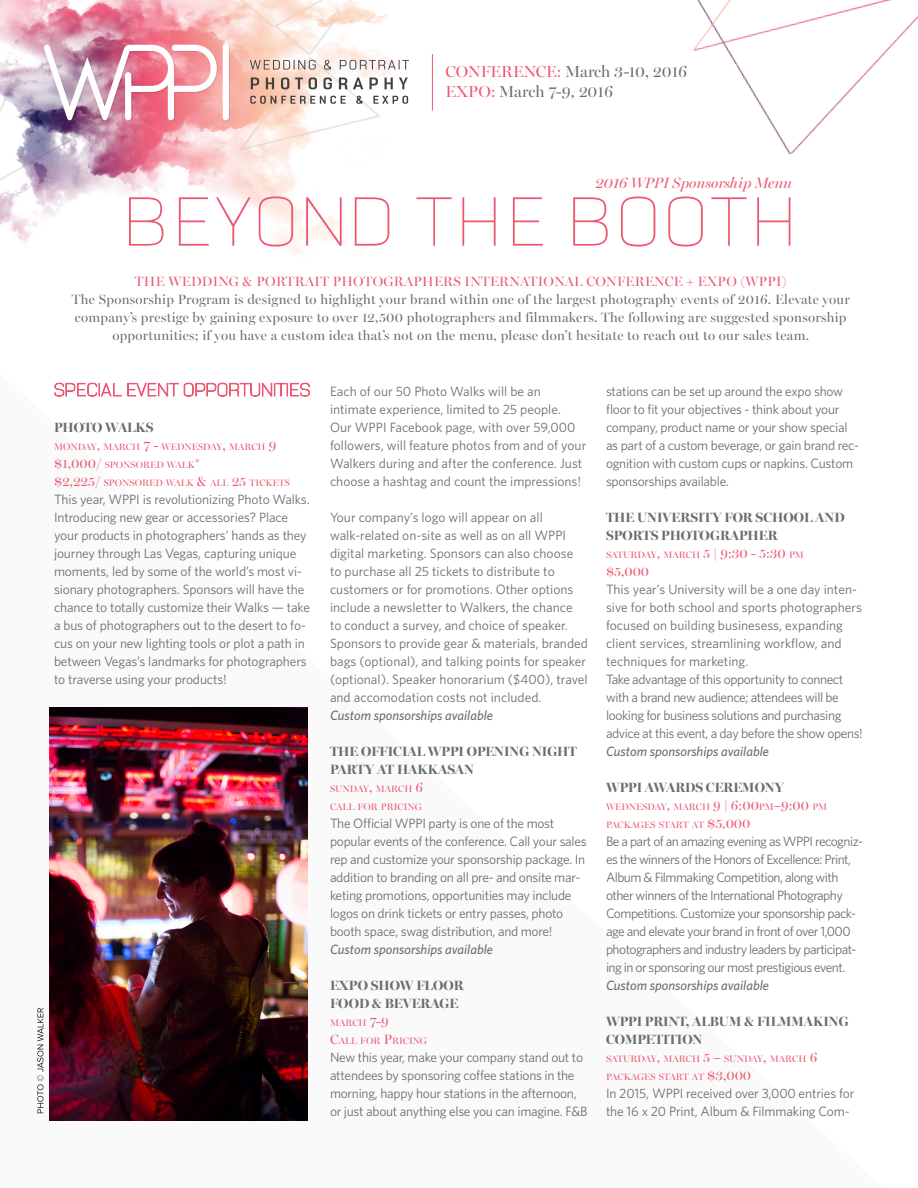
<style>
.page{position:relative;width:918px;height:1188px;background:#fff}
.page>*{position:absolute;margin:0;border:0;box-sizing:border-box;transform-origin:0 0}
.t1{font:100 69px "Nota Bene";letter-spacing:.04em;color:#ed5771}
.t2{font:16.05px/19.2px "Miller Banner";color:#6c6d70}
.t3{font:italic 15px "Miller Banner";color:#ed5771}
.t4{font:13.5px/18px "Whitney";letter-spacing:-.02em;color:#6c6d70}
.t5{font:13.5px/18px "Whitney";color:#6c6d70}
.t6{font:13.5px/18px "Whitney";letter-spacing:-.04em;color:#6c6d70}
.t7{font:13.5px/18px "Miller Banner";letter-spacing:.02em;color:#6c6d70;text-align:center}
.t8{font:700 13.5px/18px "Miller Banner";color:#6c6d70}
.t9{font:italic 500 13.5px "Whitney";color:#6c6d70}
.t10{font:13.5px "Miller Banner";letter-spacing:.02em;color:#ed5771}
.t11{font:13.5px "Miller Banner";color:#ed5771}
.t12{font:9.45px "Miller Banner";color:#ed5771}
.s1{color:#ed5771}
.s2{font-size:13.5px}
</style>
<div class="page">
<hr style="left:432px;top:54px;width:1px;height:57px;background:#ed5771">
<img style="left:0;top:0;width:392px;height:255px">
<div style="left:224px;top:44px;width:6px;height:77px;background:#e09d94;border-radius:3px"></div>
<svg style="left:250px;top:60px;width:159px;height:44px"></svg>
<svg style="left:44px;top:45px;width:174px;height:76px"></svg>
<div style="left:223px;top:43px;width:6px;height:77px;background:#fff;border-radius:3px"></div>
<img style="left:693px;top:0;width:225px;height:154px">
<svg style="left:54px;top:382px;width:256px;height:15px"></svg>
<img style="left:50px;top:707px;width:258px;height:413px">
<svg style="left:37px;top:1008px;width:7px;height:105px"></svg>
<p class="t2" style="left:445px;top:62px;width:243px"><span class="s1">CONFERENCE:</span> March 3-10, 2016<br><span class="s1">EXPO:</span> March 7-9, 2016</p>
<p class="t3" style="left:596px;top:174px;width:198px">2016 WPPI Sponsorship Menu</p>
<p class="t1" style="left:124px;top:179px;width:675px">BEYOND THE BOOTH</p>
<p class="t10" style="left:135px;top:274px;width:653px">THE WEDDING &amp; PORTRAIT PHOTOGRAPHERS INTERNATIONAL CONFERENCE + EXPO (WPPI)</p>
<p class="t7" style="left:72px;top:291px;width:779px">The Sponsorship Program is designed to highlight your brand within one of the largest photography events of 2016. Elevate your company’s prestige by gaining exposure to over 12,500 photographers and filmmakers. The following are suggested sponsorship opportunities; if you have a custom idea that’s not on the menu, please don’t hesitate to reach out to our sales team.</p>
<p class="t8" style="left:54px;top:418px;width:101px">PHOTO WALKS</p>
<p class="t12" style="left:54px;top:441px;width:224px">MONDAY<span class="s2">,</span> MARCH <span class="s2">7 -</span> WEDNESDAY<span class="s2">,</span> MARCH <span class="s2">9</span></p>
<p class="t12" style="left:54px;top:459px;width:147px"><span class="s2">$1,000/</span> SPONSORED WALK<span class="s2">*</span></p>
<p class="t12" style="left:54px;top:477px;width:238px"><span class="s2">$2,225/</span> SPONSORED WALK <span class="s2">&amp;</span> ALL <span class="s2">25</span> TICKETS</p>
<p class="t4" style="left:54px;top:490px;width:258px">This year, WPPI is revolutionizing Photo Walks.<br>Introducing new gear or accessories? Place your products in photographers’ hands as they journey through Las Vegas, capturing unique moments, led by some of the world’s most vi&shy;sionary photographers. Sponsors will have the chance to totally customize their Walks — take a bus of photographers out to the desert to fo&shy;cus on your new lighting tools or plot a path in between Vegas’s landmarks for photographers to traverse using your products!</p>
<p class="t5" style="left:330px;top:382px;width:258px">Each of our 50 Photo Walks will be an intimate experience, limited to 25 people.<br>Our WPPI Facebook page, with over 59,000 followers, will feature photos from and of your Walkers during and after the conference. Just choose a hashtag and count the impressions!</p>
<p class="t5" style="left:330px;top:508px;width:259px">Your company’s logo will appear on all walk-related on-site as well as on all WPPI digital marketing. Sponsors can also choose to purchase all 25 tickets to distribute to customers or for promotions. Other options include a newsletter to Walkers, the chance<br>to conduct a survey, and choice of speaker.<br>Sponsors to provide gear &amp; materials, branded bags (optional), and talking points for speaker (optional). Speaker honorarium ($400), travel and accomodation costs not included.</p>
<p class="t9" style="left:330px;top:706px;width:165px">Custom sponsorships available</p>
<p class="t8" style="left:330px;top:742px;width:248px">THE OFFICIAL WPPI OPENING NIGHT<br>PARTY AT HAKKASAN</p>
<p class="t12" style="left:330px;top:783px;width:95px">SUNDAY<span class="s2">,</span> MARCH <span class="s2">6</span></p>
<p class="t12" style="left:330px;top:801px;width:93px">CALL FOR PRICING</p>
<p class="t4" style="left:330px;top:814px;width:258px">The Official WPPI party is one of the most popular events of the conference. Call your sales rep and customize your sponsorship package. In addition to branding on all pre- and onsite mar&shy;keting promotions, opportunities may include logos on drink tickets or entry passes, photo booth space, swag distribution, and more!</p>
<p class="t9" style="left:330px;top:940px;width:165px">Custom sponsorships available</p>
<p class="t8" style="left:330px;top:976px;width:135px">EXPO SHOW FLOOR</p>
<p class="t8" style="left:330px;top:994px;width:130px">FOOD &amp; BEVERAGE</p>
<p class="t12" style="left:330px;top:1017px;width:60px">MARCH <span class="s2">7-9</span></p>
<p class="t12" style="left:330px;top:1035px;width:99px"><span class="s2">C</span>ALL FOR <span class="s2">P</span>RICING</p>
<p class="t4" style="left:330px;top:1048px;width:259px">New this year, make your company stand out to attendees by sponsoring coffee stations in the morning, happy hour stations in the afternoon, or just about anything else you can imagine. F&amp;B</p>
<p class="t4" style="left:606px;top:382px;width:255px">stations can be set up around the expo show floor to fit your objectives - think about your company, product name or your show special as part of a custom beverage, or gain brand rec&shy;ognition with custom cups or napkins. Custom sponsorships available.</p>
<p class="t8" style="left:606px;top:508px;width:240px">THE UNIVERSITY FOR SCHOOL AND<br>SPORTS PHOTOGRAPHER</p>
<p class="t12" style="left:606px;top:549px;width:199px">SATURDAY<span class="s2">,</span> MARCH <span class="s2">5 | 9:30 - 5:30</span> PM</p>
<p class="t11" style="left:606px;top:563px;width:45px">$5,000</p>
<p class="t5" style="left:606px;top:580px;width:257px">This year’s University will be a one day inten&shy;sive for both school and sports photographers focused on building businesess, expanding client services, streamlining workflow, and techniques for marketing.</p>
<p class="t4" style="left:606px;top:670px;width:258px">Take advantage of this opportunity to connect with a brand new audience; attendees will be looking for business solutions and purchasing advice at this event, a day before the show opens!</p>
<p class="t9" style="left:606px;top:742px;width:165px">Custom sponsorships available</p>
<p class="t8" style="left:606px;top:778px;width:179px">WPPI AWARDS CEREMONY</p>
<p class="t12" style="left:606px;top:801px;width:223px">WEDNESDAY<span class="s2">,</span> MARCH <span class="s2">9 | 6:00</span>PM<span class="s2">–9:00</span> PM</p>
<p class="t12" style="left:606px;top:819px;width:146px">PACKAGES START AT <span class="s2">$5,000</span></p>
<p class="t6" style="left:606px;top:832px;width:258px">Be a part of an amazing evening as WPPI recogniz&shy;es the winners of the Honors of Excellence: Print, Album &amp; Filmmaking Competition, along with other winners of the International Photography Competitions. Customize your sponsorship pack&shy;age and elevate your brand in front of over 1,000 photographers and industry leaders by participat&shy;ing in or sponsoring our most prestigious event.</p>
<p class="t9" style="left:606px;top:976px;width:165px">Custom sponsorships available</p>
<p class="t8" style="left:606px;top:1012px;width:244px">WPPI PRINT, ALBUM &amp; FILMMAKING<br>COMPETITION</p>
<p class="t12" style="left:606px;top:1053px;width:213px">SATURDAY<span class="s2">,</span> MARCH <span class="s2">5 –</span> SUNDAY<span class="s2">,</span> MARCH <span class="s2">6</span></p>
<p class="t12" style="left:606px;top:1071px;width:147px">PACKAGES START AT <span class="s2">$3,000</span></p>
<p class="t4" style="left:606px;top:1084px;width:250px">In 2015, WPPI received over 3,000 entries for the 16 x 20 Print, Album &amp; Filmmaking Com-</p>
</div>
